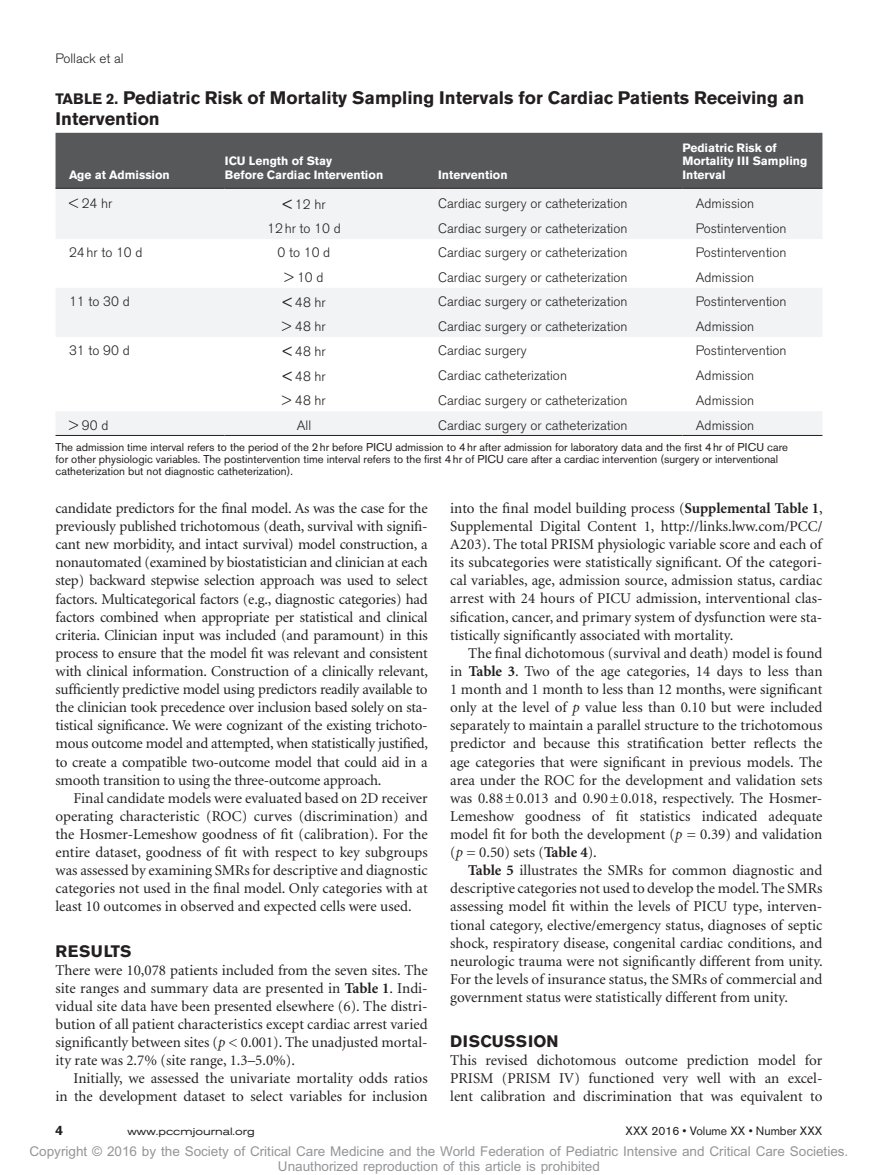
<style>
.page{position:relative;width:878px;height:1175px;background:#fff}
.page>*{position:absolute;margin:0;border:0;box-sizing:border-box;transform-origin:0 0}
.t1{font:700 18px/21px "Akzidenz Grotesk BE";color:#231f20}
.t2{font:700 16.5px "Akzidenz Grotesk BE";letter-spacing:.02em;color:#231f20}
.t3{font:15px/18.1px "Minion";color:#231f20;text-align:justify}
.t4{font:300 13.5px "Akzidenz Grotesk BE";color:#231f20}
.t5{font:13.5px/15px "Arial MT Std";color:#939598;text-align:center}
.t6{font:700 13.5px "Akzidenz Grotesk BE";color:#231f20}
.t7{font:700 12px/13.5px "Akzidenz Grotesk BE";color:#fff}
.t8{font:12px "Akzidenz Grotesk BE";color:#231f20}
.t9{font:11.25px/12px "Akzidenz Grotesk BE";color:#231f20}
.t10{font:expanded 10.5px "Akzidenz Grotesk BE";color:#231f20}
.s1{font-size:15px}
.s2{font-weight:400;font-style:italic}
.s3{font-weight:700}
.s4{font-style:italic}
</style>
<div class="page">
<div style="left:56px;top:133px;width:766px;height:55px;background:#57585a"></div>
<div style="left:56px;top:189px;width:766px;height:246px;background:#f2f3f4"></div>
<svg style="left:56px;top:239px;width:766px;height:172px"></svg>
<hr style="left:56px;top:188px;width:169px;height:1px;background:#231f20">
<hr style="left:225px;top:188px;width:213px;height:1px;background:#231f20">
<hr style="left:438px;top:188px;width:244px;height:1px;background:#231f20">
<hr style="left:682px;top:188px;width:140px;height:1px;background:#231f20">
<hr style="left:56px;top:435px;width:169px;height:1px;background:#231f20">
<hr style="left:225px;top:435px;width:213px;height:1px;background:#231f20">
<hr style="left:438px;top:435px;width:244px;height:1px;background:#231f20">
<hr style="left:682px;top:435px;width:140px;height:1px;background:#231f20">
<p class="t4" style="left:56px;top:51px;width:70px">Pollack et al</p>
<p class="t1" style="left:55px;top:87px;width:750px"><span class="s1">Table 2.</span> Pediatric Risk of Mortality Sampling Intervals for Cardiac Patients Receiving an<br>Intervention</p>
<p class="t7" style="left:69px;top:168px;width:102px">Age at Admission</p>
<p class="t7" style="left:225px;top:154px;width:160px">ICU Length of Stay<br>Before Cardiac Intervention</p>
<p class="t7" style="left:438px;top:168px;width:71px">Intervention</p>
<p class="t7" style="left:682px;top:141px;width:127px">Pediatric Risk of<br>Mortality III Sampling<br>Interval</p>
<p class="t4" style="left:69px;top:196px;width:45px">&lt; 24 hr</p>
<p class="t4" style="left:282px;top:196px;width:45px"><span class="s2">&lt;</span> 12 hr</p>
<p class="t4" style="left:438px;top:196px;width:191px">Cardiac surgery or catheterization</p>
<p class="t4" style="left:695px;top:196px;width:60px">Admission</p>
<p class="t4" style="left:267px;top:221px;width:75px">12hr to 10 d</p>
<p class="t4" style="left:438px;top:221px;width:191px">Cardiac surgery or catheterization</p>
<p class="t4" style="left:695px;top:221px;width:92px">Postintervention</p>
<p class="t4" style="left:69px;top:245px;width:75px">24hr to 10 d</p>
<p class="t4" style="left:278px;top:245px;width:54px">0 to 10 d</p>
<p class="t4" style="left:438px;top:245px;width:191px">Cardiac surgery or catheterization</p>
<p class="t4" style="left:695px;top:245px;width:92px">Postintervention</p>
<p class="t4" style="left:284px;top:269px;width:41px">&gt; 10 d</p>
<p class="t4" style="left:438px;top:269px;width:191px">Cardiac surgery or catheterization</p>
<p class="t4" style="left:695px;top:269px;width:60px">Admission</p>
<p class="t4" style="left:69px;top:294px;width:62px">11 to 30 d</p>
<p class="t4" style="left:282px;top:294px;width:45px"><span class="s2">&lt;</span> 48 hr</p>
<p class="t4" style="left:438px;top:294px;width:191px">Cardiac surgery or catheterization</p>
<p class="t4" style="left:695px;top:294px;width:92px">Postintervention</p>
<p class="t4" style="left:282px;top:319px;width:45px">&gt; 48 hr</p>
<p class="t4" style="left:438px;top:319px;width:191px">Cardiac surgery or catheterization</p>
<p class="t4" style="left:696px;top:319px;width:60px">Admission</p>
<p class="t4" style="left:69px;top:343px;width:62px">31 to 90 d</p>
<p class="t4" style="left:282px;top:344px;width:45px"><span class="s2">&lt;</span> 48 hr</p>
<p class="t4" style="left:438px;top:343px;width:90px">Cardiac surgery</p>
<p class="t4" style="left:696px;top:343px;width:92px">Postintervention</p>
<p class="t4" style="left:282px;top:368px;width:45px"><span class="s2">&lt;</span> 48 hr</p>
<p class="t4" style="left:438px;top:368px;width:130px">Cardiac catheterization</p>
<p class="t4" style="left:696px;top:368px;width:60px">Admission</p>
<p class="t4" style="left:282px;top:393px;width:45px">&gt; 48 hr</p>
<p class="t4" style="left:438px;top:393px;width:191px">Cardiac surgery or catheterization</p>
<p class="t4" style="left:696px;top:393px;width:60px">Admission</p>
<p class="t4" style="left:69px;top:417px;width:41px">&gt; 90 d</p>
<p class="t4" style="left:297px;top:417px;width:16px">All</p>
<p class="t4" style="left:438px;top:417px;width:191px">Cardiac surgery or catheterization</p>
<p class="t4" style="left:696px;top:417px;width:60px">Admission</p>
<p class="t9" style="left:56px;top:441px;width:734px">The admission time interval refers to the period of the 2hr before PICU admission to 4hr after admission for laboratory data and the first 4hr of PICU care for other physiologic variables. The postintervention time interval refers to the first 4hr of PICU care after a cardiac intervention (surgery or interventional catheterization but not diagnostic catheterization).</p>
<p class="t3" style="left:56px;top:499px;width:374px">candidate predictors for the final model. As was the case for the previously published trichotomous (death, survival with signifi&shy;cant new morbidity, and intact survival) model construction, a nonautomated (examined by biostatistician and clinician at each step) backward stepwise selection approach was used to select factors. Multicategorical factors (e.g., diagnostic categories) had factors combined when appropriate per statistical and clinical criteria. Clinician input was included (and paramount) in this process to ensure that the model fit was relevant and consistent with clinical information. Construction of a clinically relevant, sufficiently predictive model using predictors readily available to the clinician took precedence over inclusion based solely on sta&shy;tistical significance. We were cognizant of the existing trichoto&shy;mous outcome model and attempted, when statistically justified, to create a compatible two-outcome model that could aid in a smooth transition to using the three-outcome approach.</p>
<p class="t3" style="left:56px;top:789px;width:374px;text-indent:18px">Final candidate models were evaluated based on 2D receiver operating characteristic (ROC) curves (discrimination) and the Hosmer-Lemeshow goodness of fit (calibration). For the entire dataset, goodness of fit with respect to key subgroups was assessed by examining SMRs for descriptive and diagnostic categories not used in the final model. Only categories with at least 10 outcomes in observed and expected cells were used.</p>
<p class="t2" style="left:56px;top:941px;width:78px">RESULTS</p>
<p class="t3" style="left:56px;top:961px;width:374px">There were 10,078 patients included from the seven sites. The site ranges and summary data are presented in <span class="s3">Table 1</span>. Indi&shy;vidual site data have been presented elsewhere (6). The distri&shy;bution of all patient characteristics except cardiac arrest varied significantly between sites (<span class="s4">p</span> &lt; 0.001). The unadjusted mortal&shy;ity rate was 2.7% (site range, 1.3–5.0%).</p>
<p class="t3" style="left:56px;top:1070px;width:374px;text-align:right">Initially, we assessed the univariate mortality odds ratios<br>in the development dataset to select variables for inclusion</p>
<p class="t3" style="left:450px;top:499px;width:374px">into the final model building process (<span class="s3">Supplemental Table 1</span>, Supplemental Digital Content 1, http://links.lww.com/PCC/ A203). The total PRISM physiologic variable score and each of its subcategories were statistically significant. Of the categori&shy;cal variables, age, admission source, admission status, cardiac arrest with 24 hours of PICU admission, interventional clas&shy;sification, cancer, and primary system of dysfunction were sta&shy;tistically significantly associated with mortality.</p>
<p class="t3" style="left:450px;top:644px;width:374px;text-indent:18px">The final dichotomous (survival and death) model is found in <span class="s3">Table 3</span>. Two of the age categories, 14 days to less than 1 month and 1 month to less than 12 months, were significant only at the level of <span class="s4">p</span> value less than 0.10 but were included separately to maintain a parallel structure to the trichotomous predictor and because this stratification better reflects the age categories that were significant in previous models. The area under the ROC for the development and validation sets was 0.88±0.013 and 0.90±0.018, respectively. The Hosmer-Lemeshow goodness of fit statistics indicated adequate model fit for both the development (<span class="s4">p</span> = 0.39) and validation (<span class="s4">p</span> = 0.50) sets (<span class="s3">Table 4</span>).</p>
<p class="t3" style="left:450px;top:862px;width:374px;text-indent:18px"><span class="s3">Table 5</span> illustrates the SMRs for common diagnostic and descriptive categories not used to develop the model. The SMRs assessing model fit within the levels of PICU type, interven&shy;tional category, elective/emergency status, diagnoses of septic shock, respiratory disease, congenital cardiac conditions, and neurologic trauma were not significantly different from unity.<br>For the levels of insurance status, the SMRs of commercial and government status were statistically different from unity.</p>
<p class="t2" style="left:450px;top:1031px;width:110px">DISCUSSION</p>
<p class="t3" style="left:450px;top:1051px;width:374px">This revised dichotomous outcome prediction model for PRISM (PRISM IV) functioned very well with an excel&shy;lent calibration and discrimination that was equivalent to</p>
<p class="t6" style="left:56px;top:1122px;width:9px">4</p>
<p class="t10" style="left:128px;top:1125px;width:129px">www.pccmjournal.org</p>
<p class="t8" style="left:625px;top:1123px;width:198px">XXX 2016 • Volume XX • Number XXX</p>
<p class="t5" style="left:29px;top:1144px;width:820px">Copyright © 2016 by the Society of Critical Care Medicine and the World Federation of Pediatric Intensive and Critical Care Societies.<br>Unauthorized reproduction of this article is prohibited</p>
</div>
